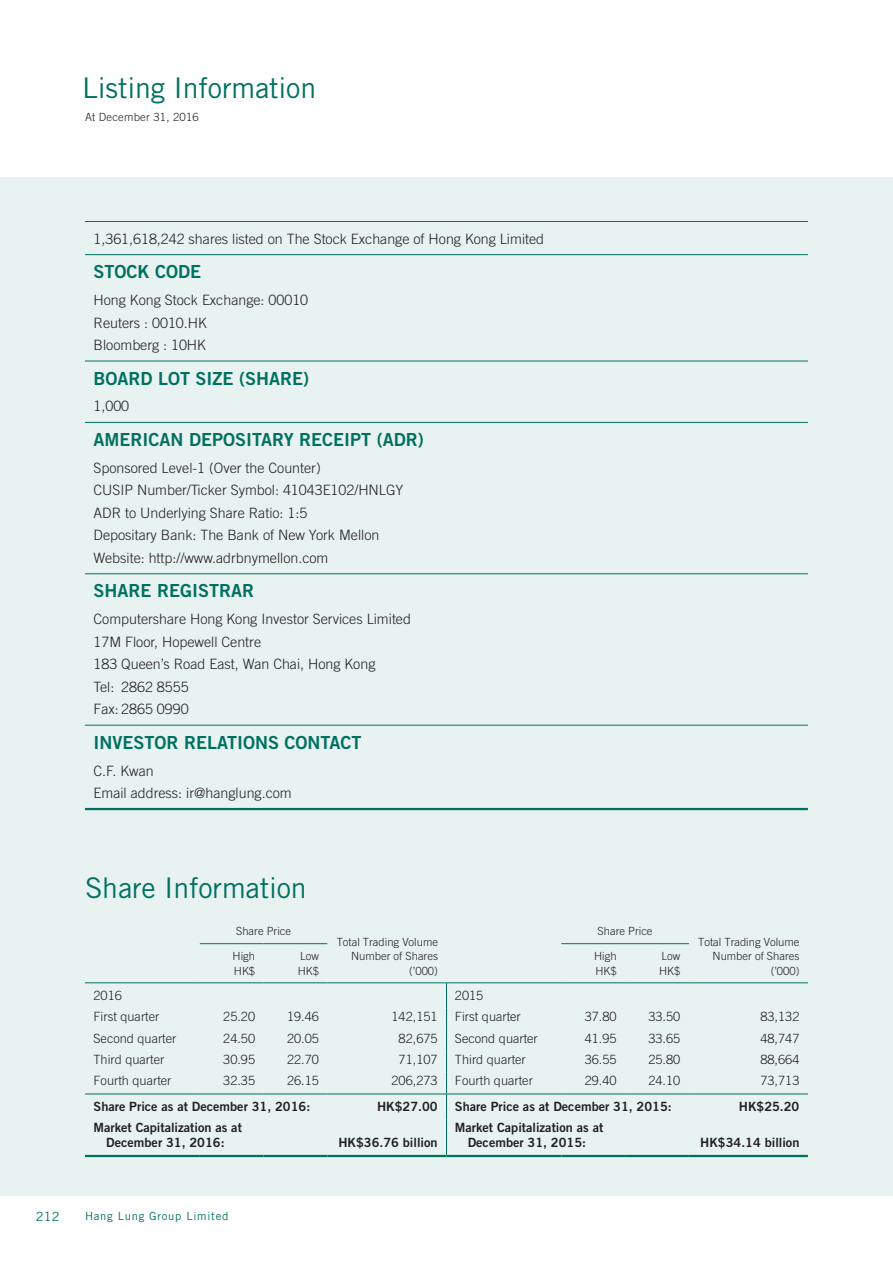
<style>
.page{position:relative;width:893px;height:1263px;background:#fff}
.page>*{position:absolute;margin:0;border:0;box-sizing:border-box;transform-origin:0 0}
.t1{font:28.5px "Trade Gothic LT Std";letter-spacing:-.005em;color:#007161}
.t2{font:18px "Trade Gothic LT Std Bd 2";color:#007161}
.t3{font:300 14.25px/22.5px "Trade Gothic LT Std";color:#231f20}
.t4{font:300 12.75px "Trade Gothic LT Std";color:#231f20}
.t5{font:12.75px/15px "Trade Gothic LT Std Bd 2";color:#231f20}
.t6{font:12.75px "Trade Gothic LT Std";color:#007161}
.t7{font:300 11.25px/14.2px "Trade Gothic LT Std";color:#231f20}
.t8{font:11.25px "Trade Gothic LT Std";letter-spacing:.065em;color:#007161}
.t9{font:300 11.25px "Trade Gothic LT Std";letter-spacing:.02em;color:#231f20}
</style>
<div class="page">
<div style="left:0;top:178px;width:893px;height:1018px;background:#e8f2f1"></div>
<hr style="left:85px;top:982px;width:115px;height:1px;background:#007161">
<hr style="left:200px;top:982px;width:64px;height:1px;background:#007161">
<hr style="left:264px;top:982px;width:63px;height:1px;background:#007161">
<hr style="left:327px;top:982px;width:119px;height:1px;background:#007161">
<hr style="left:446px;top:982px;width:115px;height:1px;background:#007161">
<hr style="left:561px;top:982px;width:64px;height:1px;background:#007161">
<hr style="left:625px;top:982px;width:64px;height:1px;background:#007161">
<hr style="left:689px;top:982px;width:119px;height:1px;background:#007161">
<hr style="left:85px;top:1093px;width:115px;height:1px;background:#007161">
<hr style="left:200px;top:1093px;width:64px;height:1px;background:#007161">
<hr style="left:264px;top:1093px;width:63px;height:1px;background:#007161">
<hr style="left:327px;top:1093px;width:119px;height:1px;background:#007161">
<hr style="left:85px;top:1155px;width:115px;height:2px;background:#007161">
<hr style="left:200px;top:1155px;width:64px;height:2px;background:#007161">
<hr style="left:264px;top:1155px;width:63px;height:2px;background:#007161">
<hr style="left:327px;top:1155px;width:119px;height:2px;background:#007161">
<hr style="left:446px;top:1155px;width:115px;height:2px;background:#007161">
<hr style="left:561px;top:1155px;width:64px;height:2px;background:#007161">
<hr style="left:625px;top:1155px;width:64px;height:2px;background:#007161">
<hr style="left:689px;top:1155px;width:119px;height:2px;background:#007161">
<hr style="left:200px;top:943px;width:64px;height:1px;background:#007161">
<hr style="left:264px;top:943px;width:63px;height:1px;background:#007161">
<hr style="left:561px;top:943px;width:64px;height:1px;background:#007161">
<hr style="left:625px;top:943px;width:64px;height:1px;background:#007161">
<hr style="left:446px;top:1093px;width:115px;height:1px;background:#007161">
<hr style="left:561px;top:1093px;width:64px;height:1px;background:#007161">
<hr style="left:625px;top:1093px;width:64px;height:1px;background:#007161">
<hr style="left:689px;top:1093px;width:119px;height:1px;background:#007161">
<svg style="left:446px;top:983px;width:1px;height:136px"></svg>
<hr style="left:446px;top:1119px;width:1px;height:36px;background:#007161">
<hr style="left:85px;top:221px;width:723px;height:1px;background:#007161">
<hr style="left:85px;top:254px;width:723px;height:1px;background:#007161">
<hr style="left:85px;top:361px;width:723px;height:1px;background:#007161">
<hr style="left:85px;top:422px;width:723px;height:1px;background:#007161">
<hr style="left:85px;top:573px;width:723px;height:1px;background:#007161">
<hr style="left:85px;top:725px;width:723px;height:1px;background:#007161">
<hr style="left:85px;top:808px;width:723px;height:2px;background:#007161">
<h1 class="t1" style="left:82px;top:71px;width:236px">Listing Information</h1>
<p class="t9" style="left:85px;top:110px;width:115px">At December 31, 2016</p>
<p class="t3" style="left:94px;top:227px;width:452px">1,361,618,242 shares listed on The Stock Exchange of Hong Kong Limited</p>
<p class="t2" style="left:94px;top:261px;width:34px">Stock</p>
<p class="t2" style="left:155px;top:261px;width:48px">Code</p>
<p class="t3" style="left:94px;top:289px;width:216px">Hong Kong Stock Exchange: 00010<br>Reuters : 0010.HK<br>Bloomberg : 10HK</p>
<p class="t2" style="left:94px;top:367px;width:217px">Board Lot Size (Share)</p>
<p class="t3" style="left:94px;top:395px;width:37px">1,000</p>
<p class="t2" style="left:94px;top:428px;width:302px">American Depositary Recei pt (ADR</p>
<p class="t2" style="left:418px;top:428px;width:7px">)</p>
<p class="t3" style="left:94px;top:456px;width:311px">Sponsored Level-1 (Over the Counter)<br>CUSIP Number/Ticker Symbol: 41043E102/HNLGY ADR to Underlying Share Ratio: 1:5<br>Depositary Bank: The Bank of New York Mellon Website: http://www.adrbnymellon.com</p>
<p class="t2" style="left:94px;top:580px;width:162px">Share Regi strar</p>
<p class="t3" style="left:94px;top:608px;width:319px">Computershare Hong Kong Investor Services Limited<br>17M Floor, Hopewell Centre<br>183 Queen’s Road East, Wan Chai, Hong Kong<br>Tel: 2862 8555<br>Fax: 2865 0990</p>
<p class="t2" style="left:94px;top:731px;width:270px">Investor Relations Contact</p>
<p class="t3" style="left:94px;top:759px;width:200px">C.F. Kwan<br>Email address: ir@hanglung.com</p>
<h1 class="t1" style="left:85px;top:870px;width:223px">Share Information</h1>
<p class="t7" style="left:236px;top:924px;width:57px">Share Price</p>
<p class="t7" style="left:598px;top:924px;width:57px">Share Price</p>
<p class="t7" style="left:337px;top:935px;width:103px;text-align:right">Total Trading Volume<br>Number of Shares (’000)</p>
<p class="t7" style="left:233px;top:949px;width:24px">High<br>HK$</p>
<p class="t7" style="left:298px;top:949px;width:23px">Low<br>HK$</p>
<p class="t7" style="left:594px;top:949px;width:24px">High<br>HK$</p>
<p class="t7" style="left:659px;top:949px;width:23px">Low<br>HK$</p>
<p class="t7" style="left:698px;top:935px;width:103px;text-align:right">Total Trading Volume<br>Number of Shares (’000)</p>
<p class="t4" style="left:94px;top:988px;width:30px">2016</p>
<p class="t4" style="left:455px;top:988px;width:30px">2015</p>
<p class="t4" style="left:94px;top:1009px;width:67px">First quarter</p>
<p class="t4" style="left:223px;top:1009px;width:33px">25.20</p>
<p class="t4" style="left:287px;top:1009px;width:33px">19.46</p>
<p class="t4" style="left:391px;top:1009px;width:48px">142,151</p>
<p class="t4" style="left:455px;top:1009px;width:67px">First quarter</p>
<p class="t4" style="left:585px;top:1009px;width:33px">37.80</p>
<p class="t4" style="left:648px;top:1009px;width:33px">33.50</p>
<p class="t4" style="left:760px;top:1009px;width:40px">83,132</p>
<p class="t4" style="left:94px;top:1030px;width:84px">Second quarter</p>
<p class="t4" style="left:223px;top:1030px;width:33px">24.50</p>
<p class="t4" style="left:287px;top:1030px;width:33px">20.05</p>
<p class="t4" style="left:399px;top:1030px;width:40px">82,675</p>
<p class="t4" style="left:455px;top:1030px;width:84px">Second quarter</p>
<p class="t4" style="left:585px;top:1030px;width:33px">41.95</p>
<p class="t4" style="left:648px;top:1030px;width:33px">33.65</p>
<p class="t4" style="left:760px;top:1030px;width:40px">48,747</p>
<p class="t4" style="left:94px;top:1052px;width:72px">Third quarter</p>
<p class="t4" style="left:223px;top:1052px;width:33px">30.95</p>
<p class="t4" style="left:287px;top:1052px;width:33px">22.70</p>
<p class="t4" style="left:399px;top:1052px;width:40px">71,107</p>
<p class="t4" style="left:455px;top:1052px;width:72px">Third quarter</p>
<p class="t4" style="left:585px;top:1052px;width:33px">36.55</p>
<p class="t4" style="left:648px;top:1052px;width:33px">25.80</p>
<p class="t4" style="left:760px;top:1052px;width:40px">88,664</p>
<p class="t4" style="left:94px;top:1073px;width:79px">Fourth quarter</p>
<p class="t4" style="left:223px;top:1073px;width:33px">32.35</p>
<p class="t4" style="left:287px;top:1073px;width:33px">26.15</p>
<p class="t4" style="left:391px;top:1073px;width:48px">206,273</p>
<p class="t4" style="left:455px;top:1073px;width:79px">Fourth quarter</p>
<p class="t4" style="left:585px;top:1073px;width:33px">29.40</p>
<p class="t4" style="left:648px;top:1073px;width:33px">24.10</p>
<p class="t4" style="left:760px;top:1073px;width:40px">73,713</p>
<p class="t5" style="left:94px;top:1099px;width:218px">Share Price as at December 31, 2016:</p>
<p class="t5" style="left:377px;top:1099px;width:62px">HK$27.00</p>
<p class="t5" style="left:455px;top:1099px;width:218px">Share Price as at December 31, 2015:</p>
<p class="t5" style="left:739px;top:1099px;width:62px">HK$25.20</p>
<p class="t5" style="left:94px;top:1120px;width:150px">Market Capitalization as at<br>December 31, 2016:</p>
<p class="t5" style="left:455px;top:1120px;width:150px">Market Capitalization as at<br>December 31, 2015:</p>
<p class="t5" style="left:338px;top:1135px;width:101px">HK$36.76 billion</p>
<p class="t5" style="left:700px;top:1135px;width:101px">HK$34.14 billion</p>
<p class="t6" style="left:36px;top:1209px;width:25px">212</p>
<p class="t8" style="left:85px;top:1209px;width:145px">Hang Lung Group Limited</p>
</div>
